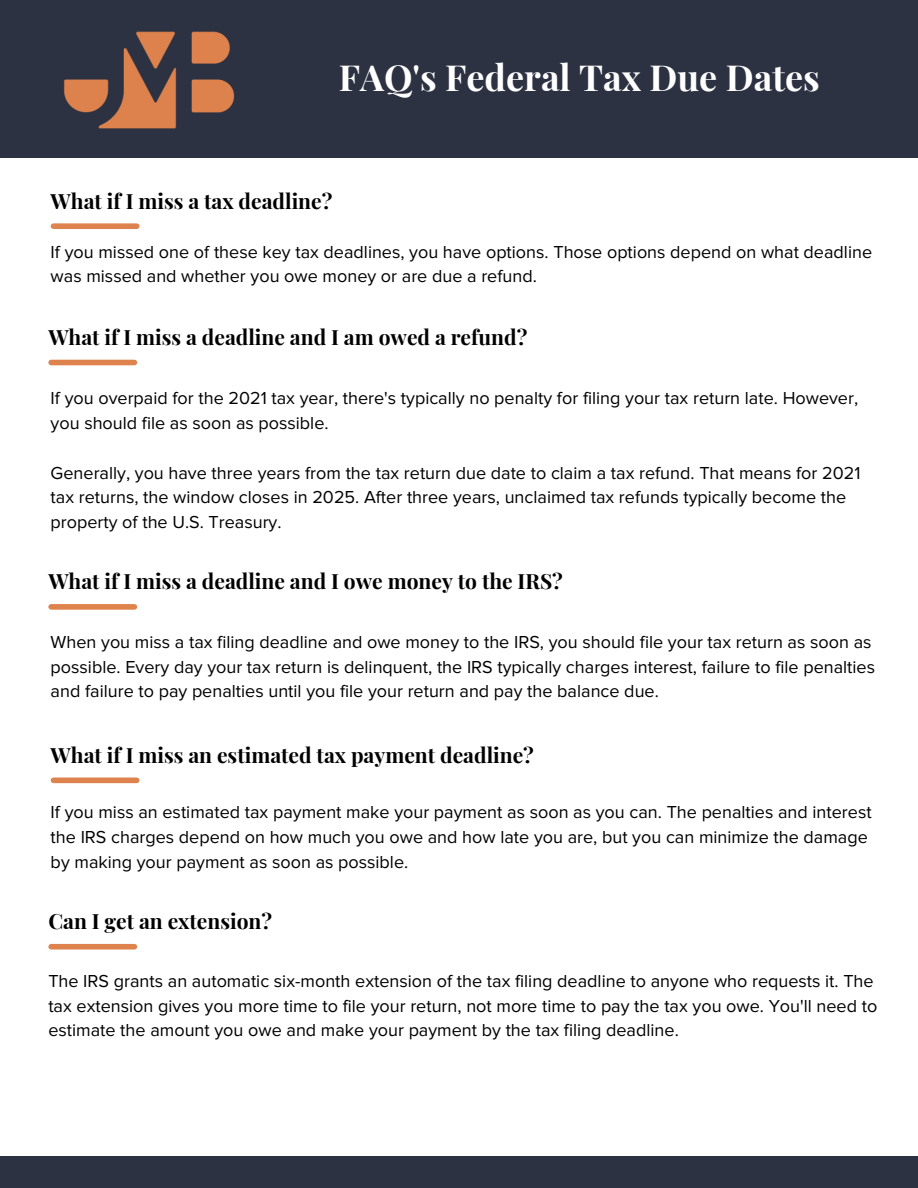
<style>
.page{position:relative;width:918px;height:1188px;background:#fff}
.page>*{position:absolute;margin:0;border:0;box-sizing:border-box;transform-origin:0 0}
.t1{font:700 36px "Playfair Display";color:#fff}
.t2{font:700 21px "Playfair Display";color:#000}
.t3{font:18px/24.8px "Proxima Nova";color:#000}
</style>
<div class="page">
<div style="left:0;top:0;width:918px;height:158px;background:#2d3243"></div>
<img style="left:64px;top:31px;width:171px;height:98px">
<div style="left:0;top:1156px;width:918px;height:32px;background:#2d3243"></div>
<div style="left:53px;top:223px;width:84px;height:6px;background:#de834d"></div>
<div style="left:51px;top:360px;width:83px;height:5px;background:#de834d"></div>
<div style="left:51px;top:604px;width:83px;height:6px;background:#de834d"></div>
<div style="left:53px;top:778px;width:84px;height:5px;background:#de834d"></div>
<div style="left:51px;top:944px;width:83px;height:6px;background:#de834d"></div>
<p class="t1" style="left:339px;top:52px;width:483px">FAQ's Federal Tax Due Dates</p>
<p class="t2" style="left:51px;top:186px;width:283px">What if I miss a tax deadline?</p>
<p class="t3" style="left:51px;top:240px;width:823px">If you missed one of these key tax deadlines, you have options. Those options depend on what deadline was missed and whether you owe money or are due a refund.</p>
<p class="t2" style="left:48px;top:322px;width:481px">What if I miss a deadline and I am owed a refund?</p>
<p class="t3" style="left:51px;top:387px;width:809px">If you overpaid for the 2021 tax year, there's typically no penalty for filing your tax return late. However, you should file as soon as possible.</p>
<p class="t3" style="left:51px;top:461px;width:811px">Generally, you have three years from the tax return due date to claim a tax refund. That means for 2021 tax returns, the window closes in 2025. After three years, unclaimed tax refunds typically become the property of the U.S. Treasury.</p>
<p class="t2" style="left:48px;top:567px;width:516px">What if I miss a deadline and I owe money to the IRS?</p>
<p class="t3" style="left:51px;top:630px;width:826px">When you miss a tax filing deadline and owe money to the IRS, you should file your tax return as soon as possible. Every day your tax return is delinquent, the IRS typically charges interest, failure to file penalties and failure to pay penalties until you file your return and pay the balance due.</p>
<p class="t2" style="left:51px;top:740px;width:485px">What if I miss an estimated tax payment deadline?</p>
<p class="t3" style="left:51px;top:801px;width:823px">If you miss an estimated tax payment make your payment as soon as you can. The penalties and interest the IRS charges depend on how much you owe and how late you are, but you can minimize the damage by making your payment as soon as possible.</p>
<p class="t2" style="left:48px;top:907px;width:225px">Can I get an extension?</p>
<p class="t3" style="left:48px;top:969px;width:831px">The IRS grants an automatic six-month extension of the tax filing deadline to anyone who requests it. The tax extension gives you more time to file your return, not more time to pay the tax you owe. You'll need to estimate the amount you owe and make your payment by the tax filing deadline.</p>
</div>
